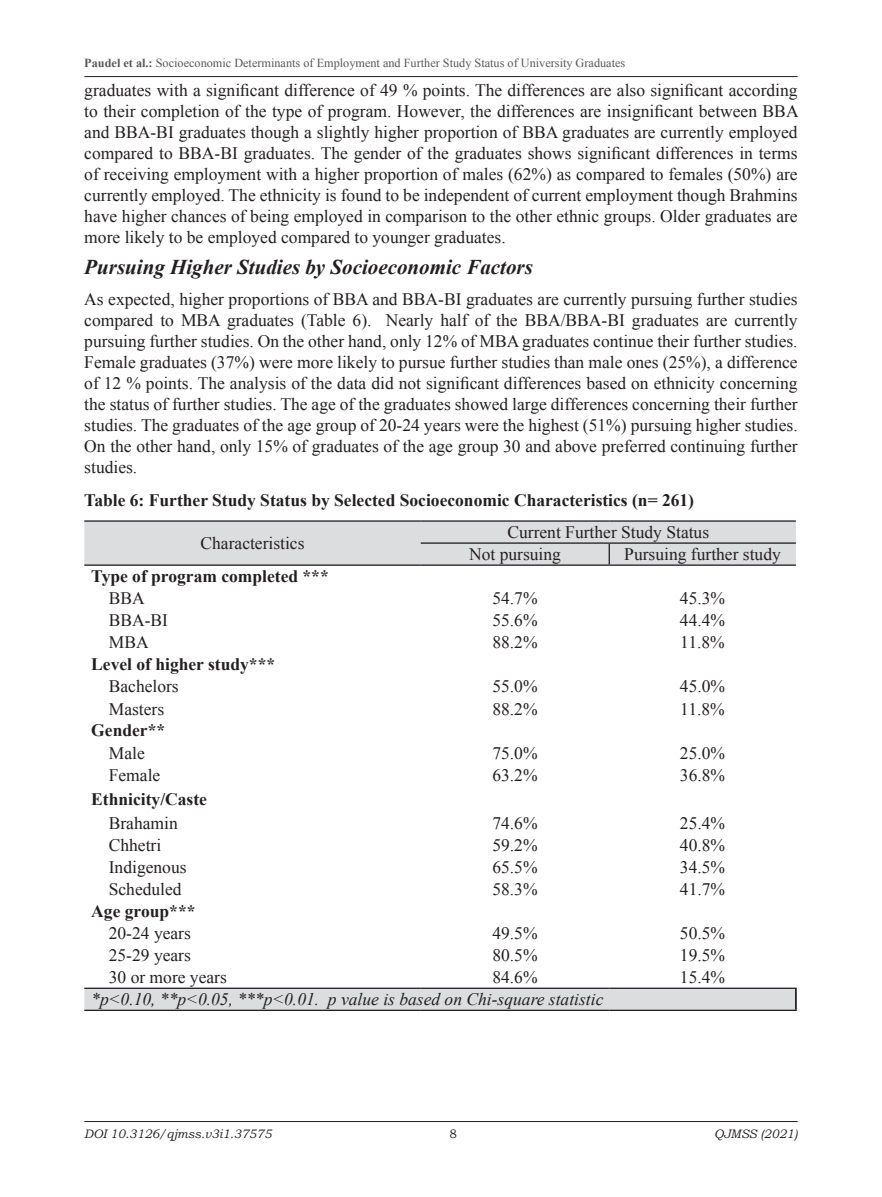
<style>
.page{position:relative;width:882px;height:1197px;background:#fff}
.page>*{position:absolute;margin:0;border:0;box-sizing:border-box;transform-origin:0 0}
.t1{font:italic 700 21px "Times New Roman";color:#231f20}
.t2{font:17.5px/21px "Times New Roman";color:#231f20;text-align:justify}
.t3{font:700 17.5px "Times New Roman";color:#231f20}
.t4{font:italic 17.5px "Times New Roman";color:#231f20}
.t5{font:12.25px "Times New Roman";color:#57585a}
.t6{font:italic 12.25px "Bookman Old Style";color:#231f20}
.t7{font:12.25px "Bookman Old Style";color:#231f20}
.s1{font-weight:700}
</style>
<div class="page">
<hr style="left:84px;top:76px;width:714px;height:1px;background:#231f20">
<hr style="left:84px;top:1121px;width:714px;height:1px;background:#231f20">
<svg style="left:84px;top:522px;width:712px;height:488px"></svg>
<hr style="left:795px;top:989px;width:2px;height:21px;background:#231f20">
<hr style="left:84px;top:520px;width:337px;height:2px;background:#231f20">
<hr style="left:84px;top:564px;width:337px;height:2px;background:#231f20">
<hr style="left:421px;top:520px;width:188px;height:2px;background:#231f20">
<hr style="left:609px;top:520px;width:187px;height:2px;background:#231f20">
<svg style="left:609px;top:544px;width:1px;height:20px"></svg>
<hr style="left:421px;top:564px;width:188px;height:2px;background:#231f20">
<hr style="left:609px;top:564px;width:187px;height:2px;background:#231f20">
<hr style="left:421px;top:542px;width:188px;height:2px;background:#231f20">
<hr style="left:609px;top:542px;width:187px;height:2px;background:#231f20">
<hr style="left:84px;top:988px;width:337px;height:1px;background:#231f20">
<hr style="left:421px;top:988px;width:188px;height:1px;background:#231f20">
<hr style="left:609px;top:988px;width:188px;height:1px;background:#231f20">
<hr style="left:84px;top:1010px;width:337px;height:1px;background:#231f20">
<hr style="left:421px;top:1010px;width:188px;height:1px;background:#231f20">
<hr style="left:609px;top:1010px;width:188px;height:1px;background:#231f20">
<p class="t5" style="left:84px;top:55px;width:542px"><span class="s1">Paudel et al.:</span> Socioeconomic Determinants of Employment and Further Study Status of University Graduates</p>
<p class="t2" style="left:84px;top:80px;width:716px">graduates with a significant difference of 49 % points. The differences are also significant according to their completion of the type of program. However, the differences are insignificant between BBA and BBA-BI graduates though a slightly higher proportion of BBA graduates are currently employed compared to BBA-BI graduates. The gender of the graduates shows significant differences in terms of receiving employment with a higher proportion of males (62%) as compared to females (50%) are currently employed. The ethnicity is found to be independent of current employment though Brahmins have higher chances of being employed in comparison to the other ethnic groups. Older graduates are more likely to be employed compared to younger graduates.</p>
<p class="t1" style="left:84px;top:252px;width:450px">Pursuing Higher Studies by Socioeconomic Factors</p>
<p class="t2" style="left:84px;top:288px;width:715px">As expected, higher proportions of BBA and BBA-BI graduates are currently pursuing further studies compared to MBA graduates (Table 6). Nearly half of the BBA/BBA-BI graduates are currently pursuing further studies. On the other hand, only 12% of MBA graduates continue their further studies.<br>Female graduates (37%) were more likely to pursue further studies than male ones (25%), a difference of 12 % points. The analysis of the data did not significant differences based on ethnicity concerning the status of further studies. The age of the graduates showed large differences concerning their further studies. The graduates of the age group of 20-24 years were the highest (51%) pursuing higher studies.<br>On the other hand, only 15% of graduates of the age group 30 and above preferred continuing further studies.</p>
<p class="t3" style="left:84px;top:488px;width:611px">Table 6: Further Study Status by Selected Socioeconomic Characteristics (n= 261)</p>
<p class="t2" style="left:201px;top:533px;width:106px">Characteristics</p>
<p class="t2" style="left:469px;top:521px;width:242px;line-height:22.1px;text-indent:38px">Current Further Study Status<br>Not pursuing</p>
<p class="t2" style="left:624px;top:544px;width:158px">Pursuing further study</p>
<p class="t3" style="left:91px;top:564px;width:239px">Type of program completed ***</p>
<p class="t2" style="left:109px;top:588px;width:37px">BBA</p>
<p class="t2" style="left:492px;top:588px;width:47px">54.7%</p>
<p class="t2" style="left:680px;top:588px;width:47px">45.3%</p>
<p class="t2" style="left:109px;top:610px;width:61px">BBA-BI</p>
<p class="t2" style="left:492px;top:610px;width:47px">55.6%</p>
<p class="t2" style="left:680px;top:610px;width:47px">44.4%</p>
<p class="t2" style="left:109px;top:632px;width:41px">MBA</p>
<p class="t2" style="left:492px;top:632px;width:47px">88.2%</p>
<p class="t2" style="left:680px;top:632px;width:46px">11.8%</p>
<p class="t3" style="left:91px;top:652px;width:185px">Level of higher study***</p>
<p class="t2" style="left:109px;top:676px;width:71px">Bachelors</p>
<p class="t2" style="left:492px;top:676px;width:47px">55.0%</p>
<p class="t2" style="left:680px;top:676px;width:47px">45.0%</p>
<p class="t2" style="left:109px;top:698px;width:57px">Masters</p>
<p class="t2" style="left:492px;top:698px;width:47px">88.2%</p>
<p class="t2" style="left:680px;top:698px;width:46px">11.8%</p>
<p class="t3" style="left:91px;top:718px;width:75px">Gender**</p>
<p class="t2" style="left:109px;top:742px;width:37px">Male</p>
<p class="t2" style="left:492px;top:742px;width:47px">75.0%</p>
<p class="t2" style="left:680px;top:742px;width:47px">25.0%</p>
<p class="t2" style="left:109px;top:764px;width:53px">Female</p>
<p class="t2" style="left:492px;top:764px;width:47px">63.2%</p>
<p class="t2" style="left:680px;top:764px;width:47px">36.8%</p>
<p class="t3" style="left:91px;top:787px;width:117px">Ethnicity/Caste</p>
<p class="t2" style="left:109px;top:812px;width:71px">Brahamin</p>
<p class="t2" style="left:492px;top:812px;width:47px">74.6%</p>
<p class="t2" style="left:680px;top:812px;width:47px">25.4%</p>
<p class="t2" style="left:109px;top:834px;width:54px">Chhetri</p>
<p class="t2" style="left:492px;top:834px;width:47px">59.2%</p>
<p class="t2" style="left:680px;top:834px;width:47px">40.8%</p>
<p class="t2" style="left:109px;top:856px;width:79px">Indigenous</p>
<p class="t2" style="left:492px;top:856px;width:47px">65.5%</p>
<p class="t2" style="left:680px;top:856px;width:47px">34.5%</p>
<p class="t2" style="left:109px;top:878px;width:74px">Scheduled</p>
<p class="t2" style="left:492px;top:878px;width:47px">58.3%</p>
<p class="t2" style="left:680px;top:878px;width:47px">41.7%</p>
<p class="t3" style="left:91px;top:899px;width:106px">Age group***</p>
<p class="t2" style="left:109px;top:923px;width:84px">20-24 years</p>
<p class="t2" style="left:492px;top:923px;width:47px">49.5%</p>
<p class="t2" style="left:680px;top:923px;width:47px">50.5%</p>
<p class="t2" style="left:109px;top:945px;width:84px">25-29 years</p>
<p class="t2" style="left:492px;top:945px;width:47px">80.5%</p>
<p class="t2" style="left:680px;top:945px;width:47px">19.5%</p>
<p class="t2" style="left:109px;top:967px;width:120px">30 or more years</p>
<p class="t2" style="left:492px;top:967px;width:47px">84.6%</p>
<p class="t2" style="left:680px;top:967px;width:47px">15.4%</p>
<p class="t4" style="left:91px;top:987px;width:514px">*p&lt;0.10, **p&lt;0.05, ***p&lt;0.01. p value is based on Chi-square statistic</p>
<p class="t6" style="left:84px;top:1126px;width:189px">DOI 10.3126/qjmss.v3i1.37575</p>
<p class="t7" style="left:450px;top:1126px;width:9px">8</p>
<p class="t6" style="left:714px;top:1126px;width:85px">QJMSS (2021)</p>
</div>
